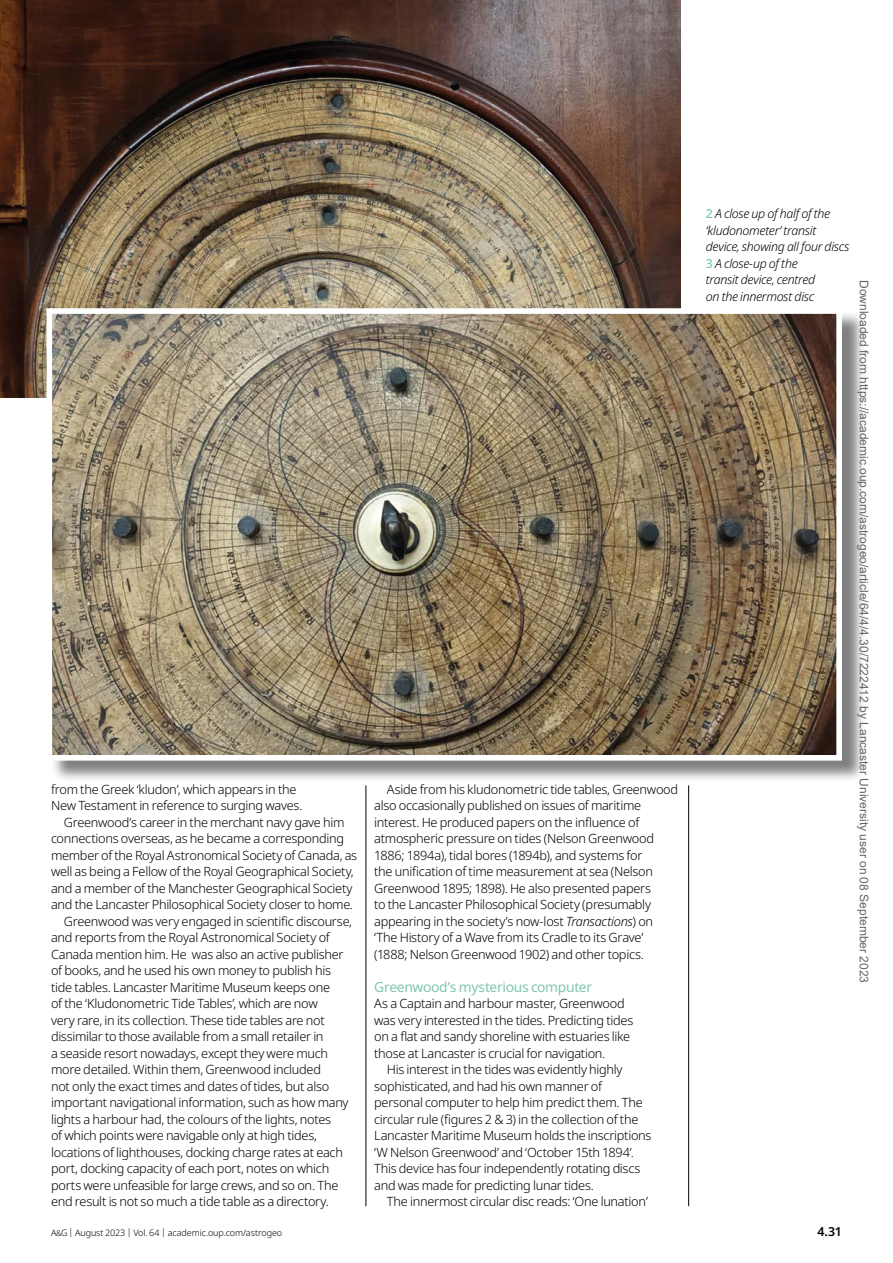
<style>
.page{position:relative;width:893px;height:1263px;background:#fff}
.page>*{position:absolute;margin:0;border:0;box-sizing:border-box;transform-origin:0 0}
.t1{font:13.8px "Noto Sans";letter-spacing:-.025em;color:#7fc6af}
.t2{font:300 12.75px/16.5px "Noto Sans";letter-spacing:-.02em;color:#000}
.t3{font:italic 300 12.3px/16.5px "Noto Sans";letter-spacing:-.025em;color:#000}
.t4{font:600 12.3px "Noto Sans";color:#000}
.t5{font:12px "Arial";color:#666}
.t6{font:300 9px "Noto Sans";letter-spacing:-.01em;color:#000}
.s1{font-style:italic}
.s2{font-weight:500;font-style:normal;color:#7fc6af}
.s3{font-size:7.8px}
</style>
<div class="page">
<hr style="left:366px;top:785px;width:1px;height:421px;background:#000">
<hr style="left:688px;top:785px;width:1px;height:421px;background:#000">
<img style="left:0;top:0;width:680px;height:397px">
<div style="left:50px;top:310px;width:816px;height:473px;background:#000;opacity:.5"></div>
<svg style="left:44px;top:305px;width:801px;height:458px;background:#94866e"></svg>
<p class="t2" style="left:51px;top:781px;width:247px">from the Greek ‘kludon’, which appears in the</p>
<p class="t2" style="left:51px;top:797px;width:253px">New Testament in reference to surging waves.</p>
<p class="t2" style="left:64px;top:814px;width:282px">Greenwood’s career in the merchant navy gave him</p>
<p class="t2" style="left:51px;top:830px;width:295px">connections overseas, as he became a corresponding</p>
<p class="t2" style="left:51px;top:847px;width:308px">member of the Royal Astronomical Society of Canada, as</p>
<p class="t2" style="left:51px;top:863px;width:304px">well as being a Fellow of the Royal Geographical Society,</p>
<p class="t2" style="left:51px;top:880px;width:303px">and a member of the Manchester Geographical Society</p>
<p class="t2" style="left:51px;top:896px;width:304px">and the Lancaster Philosophical Society closer to home.</p>
<p class="t2" style="left:64px;top:913px;width:290px">Greenwood was very engaged in scientific discourse,</p>
<p class="t2" style="left:51px;top:929px;width:280px">and reports from the Royal Astronomical Society of</p>
<p class="t2" style="left:51px;top:946px;width:294px">Canada mention him. He was also an active publisher</p>
<p class="t2" style="left:51px;top:962px;width:281px">of books, and he used his own money to publish his</p>
<p class="t2" style="left:51px;top:979px;width:280px">tide tables. Lancaster Maritime Museum keeps one</p>
<p class="t2" style="left:51px;top:995px;width:268px">of the ‘Kludonometric Tide Tables’, which are now</p>
<p class="t2" style="left:51px;top:1012px;width:275px">very rare, in its collection. These tide tables are not</p>
<p class="t2" style="left:51px;top:1028px;width:274px">dissimilar to those available from a small retailer in</p>
<p class="t2" style="left:51px;top:1045px;width:279px">a seaside resort nowadays, except they were much</p>
<p class="t2" style="left:51px;top:1061px;width:272px">more detailed. Within them, Greenwood included</p>
<p class="t2" style="left:51px;top:1078px;width:280px">not only the exact times and dates of tides, but also</p>
<p class="t2" style="left:51px;top:1094px;width:299px">important navigational information, such as how many</p>
<p class="t2" style="left:51px;top:1111px;width:282px">lights a harbour had, the colours of the lights, notes</p>
<p class="t2" style="left:51px;top:1127px;width:268px">of which points were navigable only at high tides,</p>
<p class="t2" style="left:51px;top:1144px;width:293px">locations of lighthouses, docking charge rates at each</p>
<p class="t2" style="left:51px;top:1160px;width:280px">port, docking capacity of each port, notes on which</p>
<p class="t2" style="left:51px;top:1177px;width:289px">ports were unfeasible for large crews, and so on. The</p>
<p class="t2" style="left:51px;top:1193px;width:279px">end result is not so much a tide table as a directory.</p>
<p class="t2" style="left:374px;top:781px;width:305px;text-indent:13px">Aside from his kludonometric tide tables, Greenwood also occasionally published on issues of maritime interest. He produced papers on the influence of atmospheric pressure on tides (Nelson Greenwood 1886; 1894a), tidal bores (1894b), and systems for<br>the unification of time measurement at sea (Nelson Greenwood 1895; 1898). He also presented papers<br>to the Lancaster Philosophical Society (presumably appearing in the society’s now-lost <span class="s1">Transactions</span>) on ‘The History of a Wave from its Cradle to its Grave’ (1888; Nelson Greenwood 1902) and other topics.</p>
<p class="t1" style="left:374px;top:977px;width:219px">Greenwood’s mysterious computer</p>
<p class="t2" style="left:374px;top:995px;width:261px">As a Captain and harbour master, Greenwood was very interested in the tides. Predicting tides on a flat and sandy shoreline with estuaries like those at Lancaster is crucial for navigation.</p>
<p class="t2" style="left:374px;top:1061px;width:279px;text-indent:13px">His interest in the tides was evidently highly sophisticated, and had his own manner of personal computer to help him predict them. The circular rule (figures 2 &amp; 3) in the collection of the Lancaster Maritime Museum holds the inscriptions ‘W Nelson Greenwood’ and ‘October 15th 1894’.<br>This device has four independently rotating discs and was made for predicting lunar tides.</p>
<p class="t2" style="left:387px;top:1193px;width:262px">The innermost circular disc reads: ‘One lunation’</p>
<p class="t3" style="left:706px;top:206px;width:145px"><span class="s2">2</span> A close up of half of the ‘kludonometer’ transit device, showing all four discs<br><span class="s2">3</span> A close-up of the<br>transit device, centred<br>on the innermost disc</p>
<p class="t5" style="left:868px;top:280px;width:704px;rotate:90deg">Downloaded from https://academic.oup.com/astrogeo/article/64/4/4.30/7222412 by Lancaster University user on 08 September 2023</p>
<p class="t6" style="left:51px;top:1226px;width:233px">A<span class="s3">&amp;</span>G | August 2023 | Vol. 64 | academic.oup.com/astrogeo</p>
<p class="t4" style="left:818px;top:1223px;width:26px">4.31</p>
</div>
